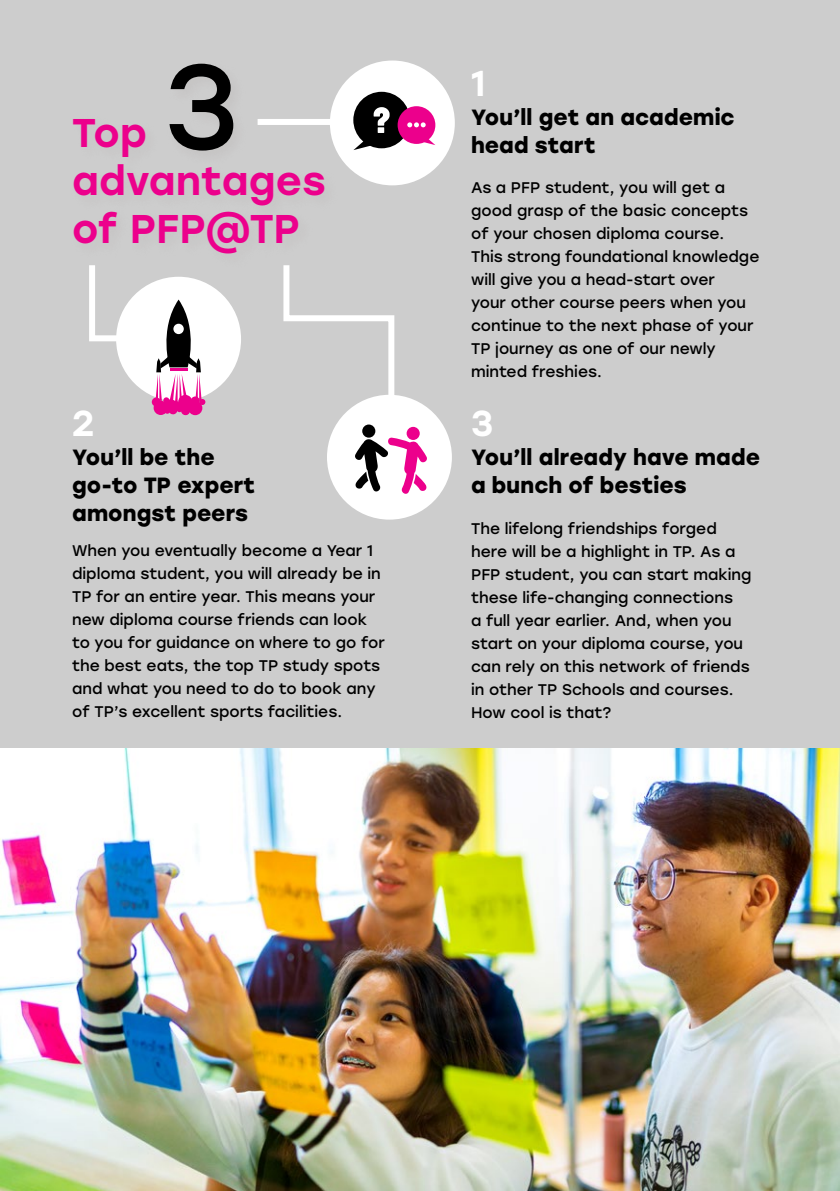
<style>
.page{position:relative;width:840px;height:1191px;background:#fff}
.page>*{position:absolute;margin:0;border:0;box-sizing:border-box;transform-origin:0 0}
.t1{font:120px "Stolzl";color:#000}
.t2{font:500 40px/48px "Stolzl";color:#ec008c}
.t3{font:500 36px "Stolzl";color:#fff}
.t4{font:700 22px/28px "Stolzl";letter-spacing:.005em;color:#000}
.t5{font:15.4px/23px "Stolzl";color:#000}
</style>
<div class="page">
<div style="left:0;top:0;width:839px;height:1191px;background:#cdcdcd"></div>
<div style="left:330px;top:61px;width:124px;height:124px;background:#fff;border-radius:50%"></div>
<div style="left:116px;top:277px;width:125px;height:124px;background:#fff;border-radius:50%"></div>
<svg style="left:283px;top:265px;width:112px;height:139px"></svg>
<div style="left:257px;top:119px;width:88px;height:6px;background:#fff"></div>
<div style="left:152px;top:397px;width:9px;height:9px;background:#ec008c;border-radius:50%"></div>
<svg style="left:155px;top:299px;width:50px;height:117px"></svg>
<div style="left:178px;top:395px;width:14px;height:14px;background:#ec008c;border-radius:50%"></div>
<div style="left:188px;top:401px;width:14px;height:14px;background:#ec008c;border-radius:50%"></div>
<div style="left:153px;top:401px;width:15px;height:14px;background:#ec008c;border-radius:50%"></div>
<div style="left:353px;top:92px;width:56px;height:56px;background:#000;border-radius:50%"></div>
<svg style="left:353px;top:107px;width:36px;height:43px"></svg>
<svg style="left:411px;top:135px;width:24px;height:10px"></svg>
<div style="left:397px;top:106px;width:38px;height:38px;background:#ec008c;border-radius:50%"></div>
<svg style="left:407px;top:122px;width:18px;height:5px"></svg>
<div style="left:327px;top:395px;width:124px;height:124px;background:#fff;border-radius:50%"></div>
<div style="left:362px;top:424px;width:13px;height:13px;background:#000;border-radius:50%"></div>
<svg style="left:355px;top:437px;width:72px;height:57px"></svg>
<div style="left:406px;top:427px;width:13px;height:13px;background:#ec008c;border-radius:50%"></div>
<svg style="left:89px;top:265px;width:36px;height:79px"></svg>
<img style="left:0;top:748px;width:839px;height:443px">
<h1 class="t1" style="left:164px;top:22px;width:75px">3</h1>
<h2 class="t2" style="left:72px;top:107px;width:255px">Top advantages of PFP@TP</h2>
<h3 class="t3" style="left:471px;top:57px;width:16px">1</h3>
<h3 class="t4" style="left:471px;top:102px;width:265px">You’ll get an academic head start</h3>
<p class="t5" style="left:471px;top:176px;width:290px">As a PFP student, you will get a good grasp of the basic concepts of your chosen diploma course.<br>This strong foundational knowledge will give you a head-start over<br>your other course peers when you continue to the next phase of your<br>TP journey as one of our newly minted freshies.</p>
<h3 class="t3" style="left:72px;top:398px;width:24px">2</h3>
<h3 class="t3" style="left:471px;top:398px;width:24px">3</h3>
<h3 class="t4" style="left:72px;top:442px;width:185px">You’ll be the go-to TP expert amongst peers</h3>
<h3 class="t4" style="left:471px;top:442px;width:290px">You’ll already have made a bunch of besties</h3>
<p class="t5" style="left:72px;top:539px;width:314px">When you eventually become a Year 1 diploma student, you will already be in TP for an entire year. This means your new diploma course friends can look to you for guidance on where to go for the best eats, the top TP study spots and what you need to do to book any of TP’s excellent sports facilities.</p>
<p class="t5" style="left:471px;top:516px;width:282px">The lifelong friendships forged here will be a highlight in TP. As a<br>PFP student, you can start making these life-changing connections<br>a full year earlier. And, when you start on your diploma course, you can rely on this network of friends in other TP Schools and courses.<br>How cool is that?</p>
</div>
